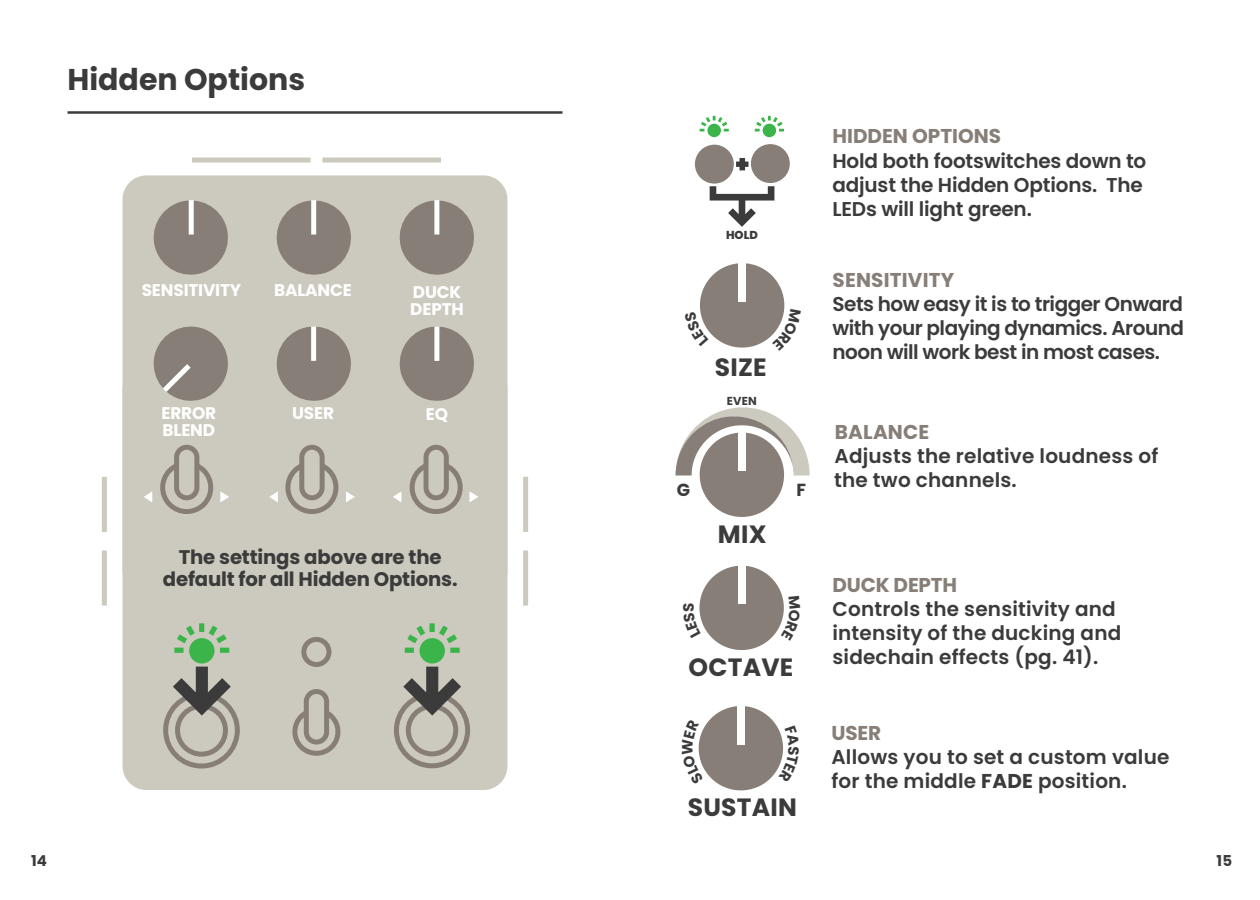
<style>
.page{position:relative;width:1260px;height:900px;background:#fff}
.page>*{position:absolute;margin:0;border:0;box-sizing:border-box;transform-origin:0 0}
.t1{font:700 30px "Poppins";color:#3a3b3a}
.t2{font:700 25px "Poppins";letter-spacing:.01em;color:#3a3b3a}
.t3{font:600 20px/24px "Poppins";letter-spacing:.01em;color:#3a3b3a}
.t4{font:600 20px/24px "Poppins";letter-spacing:-.01em;color:#3a3b3a}
.t5{font:700 20px "Poppins";color:#877f77}
.t6{font:700 19.75px/22.5px "Poppins";letter-spacing:-.01em;color:#3a3b3a;text-align:center}
.t7{font:700 17.5px "Poppins";color:#3a3b3a}
.t8{font:700 17px/17px "Poppins";letter-spacing:-.01em;color:#fff}
.t9{font:700 15px "Poppins";color:#3a3b3a}
.t10{font:700 11.5px "Poppins";color:#3a3b3a}
.t11{font:800 11.5px "Poppins";color:#3a3b3a}
.s1{font-weight:700}
</style>
<div class="page">
<div style="left:123px;top:175px;width:384px;height:211px;background:#cccabe"></div>
<div style="left:123px;top:386px;width:384px;height:404px;background:#cccabe"></div>
<svg style="left:149px;top:196px;width:83px;height:83px;background:#a19b92"></svg>
<svg style="left:272px;top:196px;width:83px;height:83px;background:#a19b92"></svg>
<svg style="left:395px;top:196px;width:83px;height:83px;background:#a19b92"></svg>
<svg style="left:272px;top:322px;width:83px;height:83px;background:#a19b92"></svg>
<svg style="left:395px;top:322px;width:83px;height:83px;background:#a19b92"></svg>
<svg style="left:149px;top:322px;width:83px;height:83px;background:#a39e94"></svg>
<div style="left:311px;top:326px;width:5px;height:35px;background:#fff"></div>
<div style="left:322px;top:158px;width:119px;height:5px;background:#cccabe"></div>
<div style="left:192px;top:158px;width:119px;height:5px;background:#cccabe"></div>
<svg style="left:301px;top:637px;width:30px;height:30px"></svg>
<svg style="left:290px;top:689px;width:53px;height:67px;background:#b5b1a6"></svg>
<div style="left:523px;top:550px;width:5px;height:56px;background:#cccabe"></div>
<div style="left:523px;top:477px;width:5px;height:55px;background:#cccabe"></div>
<div style="left:102px;top:550px;width:5px;height:56px;background:#cccabe"></div>
<div style="left:102px;top:477px;width:5px;height:55px;background:#cccabe"></div>
<div style="left:434px;top:200px;width:5px;height:35px;background:#fff"></div>
<div style="left:434px;top:326px;width:5px;height:35px;background:#fff"></div>
<div style="left:311px;top:200px;width:5px;height:35px;background:#fff"></div>
<div style="left:189px;top:200px;width:5px;height:35px;background:#fff"></div>
<hr style="left:68px;top:111px;width:495px;height:3px;background:#3a3b3a">
<svg style="left:675px;top:407px;width:135px;height:69px"></svg>
<div style="left:700px;top:433px;width:84px;height:84px;background:#877f77;border-radius:50%"></div>
<div style="left:738px;top:433px;width:8px;height:38px;background:#fff"></div>
<div style="left:699px;top:566px;width:85px;height:84px;background:#877f77;border-radius:50%"></div>
<div style="left:738px;top:566px;width:7px;height:38px;background:#fff"></div>
<div style="left:700px;top:263px;width:84px;height:85px;background:#877f77;border-radius:50%"></div>
<div style="left:739px;top:263px;width:7px;height:39px;background:#fff"></div>
<div style="left:189px;top:638px;width:26px;height:26px;background:#3bb54a;border-radius:50%"></div>
<svg style="left:174px;top:623px;width:55px;height:30px"></svg>
<svg style="left:163px;top:667px;width:77px;height:102px;background:#a7a49b"></svg>
<div style="left:420px;top:638px;width:25px;height:26px;background:#3bb54a;border-radius:50%"></div>
<svg style="left:405px;top:623px;width:55px;height:30px"></svg>
<svg style="left:394px;top:667px;width:76px;height:101px;background:#a6a49a"></svg>
<svg style="left:144px;top:445px;width:85px;height:69px;background:#bebaaf"></svg>
<svg style="left:269px;top:445px;width:86px;height:69px;background:#bebbb0"></svg>
<svg style="left:393px;top:445px;width:85px;height:69px;background:#bebaaf"></svg>
<div style="left:751px;top:144px;width:39px;height:39px;background:#877f77;border-radius:50%"></div>
<div style="left:695px;top:145px;width:39px;height:39px;background:#877f77;border-radius:50%"></div>
<svg style="left:736px;top:158px;width:12px;height:12px"></svg>
<svg style="left:728px;top:208px;width:28px;height:19px"></svg>
<div style="left:739px;top:197px;width:6px;height:25px;background:#3a3b3a"></div>
<svg style="left:710px;top:186px;width:64px;height:15px"></svg>
<div style="left:707px;top:124px;width:14px;height:13px;background:#3bb54a;border-radius:50%"></div>
<svg style="left:700px;top:116px;width:29px;height:16px"></svg>
<div style="left:763px;top:124px;width:13px;height:13px;background:#3bb54a;border-radius:50%"></div>
<svg style="left:755px;top:116px;width:29px;height:16px"></svg>
<div style="left:699px;top:706px;width:84px;height:84px;background:#877f77;border-radius:50%"></div>
<div style="left:737px;top:706px;width:8px;height:39px;background:#fff"></div>
<svg style="left:781px;top:596px;width:3px;height:27px"></svg>
<svg style="left:699px;top:603px;width:2px;height:16px"></svg>
<svg style="left:700px;top:312px;width:8px;height:18px"></svg>
<svg style="left:772px;top:309px;width:13px;height:26px"></svg>
<svg style="left:778px;top:728px;width:5px;height:40px"></svg>
<svg style="left:698px;top:730px;width:5px;height:37px"></svg>
<h1 class="t1" style="left:68px;top:62px;width:239px">Hidden Options</h1>
<p class="t8" style="left:142px;top:281px;width:101px">SENSITIVITY</p>
<p class="t8" style="left:274px;top:281px;width:79px">BALANCE</p>
<p class="t8" style="left:410px;top:284px;width:55px">DUCK<br>DEPTH</p>
<p class="t8" style="left:292px;top:405px;width:43px">USER</p>
<p class="t8" style="left:161px;top:405px;width:56px">ERROR</p>
<p class="t8" style="left:426px;top:405px;width:24px">EQ</p>
<p class="t8" style="left:162px;top:422px;width:54px">BLEND</p>
<p class="t6" style="left:163px;top:546px;width:296px">The settings above are the default for all Hidden Options.</p>
<p class="t11" style="left:726px;top:228px;width:33px">HOLD</p>
<p class="t2" style="left:715px;top:352px;width:53px">SIZE</p>
<p class="t10" style="left:727px;top:394px;width:32px">EVEN</p>
<p class="t7" style="left:677px;top:480px;width:15px">G</p>
<p class="t7" style="left:797px;top:480px;width:11px">F</p>
<p class="t2" style="left:718px;top:520px;width:50px">MIX</p>
<p class="t2" style="left:689px;top:653px;width:106px">OCTAVE</p>
<p class="t2" style="left:688px;top:793px;width:111px">SUSTAIN</p>
<p class="t5" style="left:832px;top:124px;width:170px">HIDDEN OPTIONS</p>
<p class="t4" style="left:832px;top:149px;width:315px">Hold both footswitches down to adjust the Hidden Options. The<br>LEDs will light green.</p>
<p class="t5" style="left:832px;top:268px;width:123px">SENSITIVITY</p>
<p class="t3" style="left:832px;top:292px;width:353px;text-align:justify">Sets how easy it is to trigger Onward with your playing dynamics. Around noon will work best in most cases.</p>
<p class="t5" style="left:835px;top:421px;width:96px">BALANCE</p>
<p class="t3" style="left:834px;top:444px;width:326px">Adjusts the relative loudness of the two channels.</p>
<p class="t5" style="left:832px;top:573px;width:126px">DUCK DEPTH</p>
<p class="t3" style="left:832px;top:597px;width:290px">Controls the sensitivity and intensity of the ducking and sidechain effects (pg. 41).</p>
<p class="t5" style="left:831px;top:722px;width:51px">USER</p>
<p class="t3" style="left:831px;top:746px;width:340px">Allows you to set a custom value for the middle <span class="s1">FADE</span> position.</p>
<p class="t9" style="left:31px;top:852px;width:17px">14</p>
<p class="t9" style="left:1217px;top:852px;width:17px">15</p>
</div>
